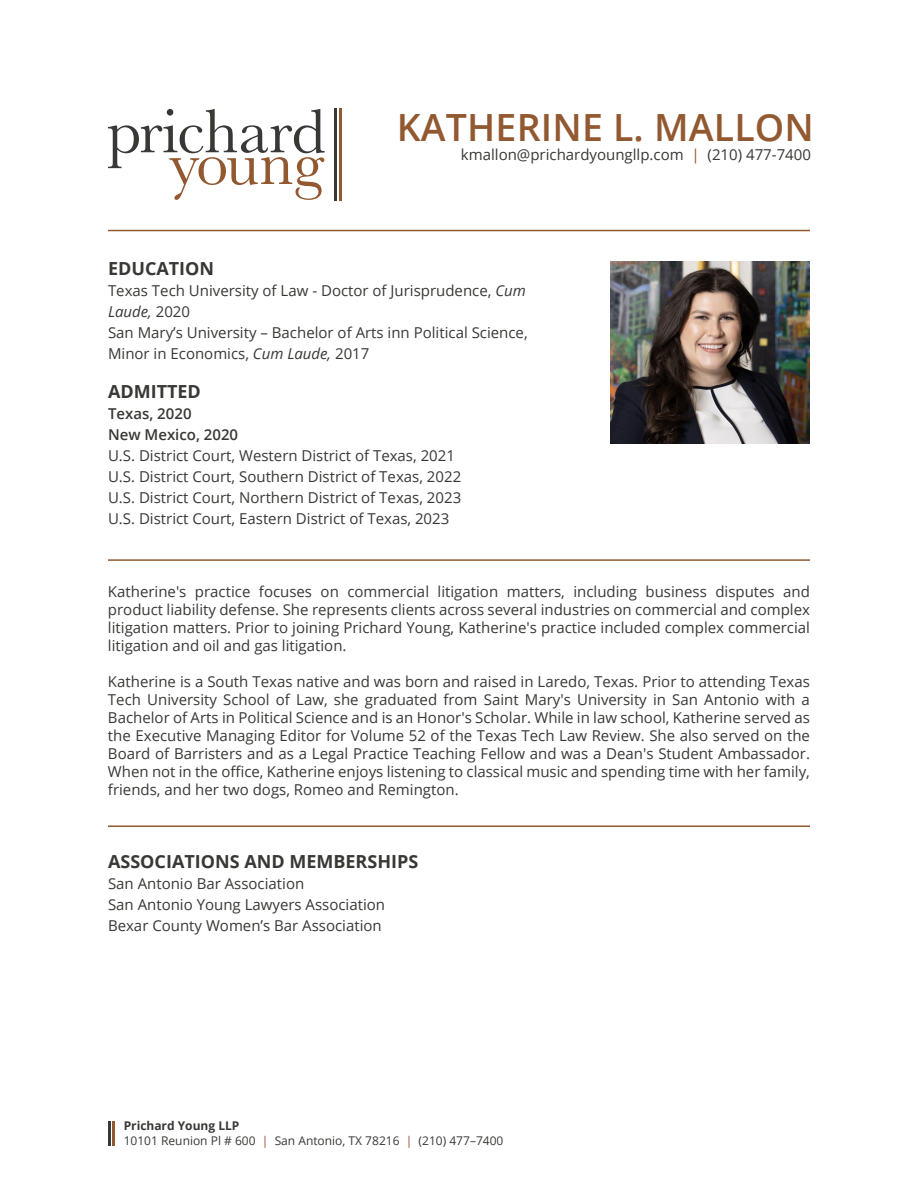
<style>
.page{position:relative;width:918px;height:1188px;background:#fff}
.page>*{position:absolute;margin:0;border:0;box-sizing:border-box;transform-origin:0 0}
.t1{font:600 37.5px "Open Sans";letter-spacing:.005em;color:#925931}
.t2{font:700 18px "Open Sans";color:#383935}
.t3{font:15px/18px "Open Sans";color:#383935}
.t4{font:600 15px/21px "Open Sans";color:#383935}
.t5{font:12px/15px "Open Sans";color:#383935}
.s1{color:#925931}
.s2{font-style:italic}
.s3{font-weight:700}
</style>
<div class="page">
<svg style="left:108px;top:109px;width:217px;height:91px"></svg>
<hr style="left:339px;top:108px;width:3px;height:92px;background:#925931">
<hr style="left:335px;top:108px;width:2px;height:92px;background:#383935">
<hr style="left:108px;top:825px;width:702px;height:2px;background:#925931">
<hr style="left:108px;top:230px;width:702px;height:1px;background:#925931">
<img style="left:611px;top:261px;width:199px;height:182px">
<hr style="left:108px;top:559px;width:702px;height:2px;background:#925931">
<hr style="left:113px;top:1121px;width:2px;height:25px;background:#925931">
<hr style="left:108px;top:1121px;width:3px;height:25px;background:#383935">
<h1 class="t1" style="left:397px;top:101px;width:419px">KATHERINE L. MALLON</h1>
<p class="t3" style="left:461px;top:145px;width:352px">kmallon@prichardyoungllp.com <span class="s1">|</span> (210) 477-7400</p>
<p class="t2" style="left:108px;top:256px;width:108px">EDUCATION</p>
<p class="t3" style="left:108px;top:280px;width:421px;line-height:21px">Texas Tech University of Law - Doctor of Jurisprudence, <span class="s2">Cum Laude,</span> 2020<br>San Mary’s University – Bachelor of Arts inn Political Science, Minor in Economics, <span class="s2">Cum Laude,</span> 2017</p>
<p class="t2" style="left:108px;top:379px;width:94px">ADMITTED</p>
<p class="t4" style="left:108px;top:403px;width:132px">Texas, 2020<br>New Mexico, 2020</p>
<p class="t3" style="left:108px;top:445px;width:355px;line-height:21px">U.S. District Court, Western District of Texas, 2021<br>U.S. District Court, Southern District of Texas, 2022<br>U.S. District Court, Northern District of Texas, 2023<br>U.S. District Court, Eastern District of Texas, 2023</p>
<p class="t3" style="left:108px;top:582px;width:704px;text-align:justify">Katherine's practice focuses on commercial litigation matters, including business disputes and product liability defense. She represents clients across several industries on commercial and complex litigation matters. Prior to joining Prichard Young, Katherine's practice included complex commercial litigation and oil and gas litigation.</p>
<p class="t3" style="left:108px;top:672px;width:704px;text-align:justify">Katherine is a South Texas native and was born and raised in Laredo, Texas. Prior to attending Texas Tech University School of Law, she graduated from Saint Mary's University in San Antonio with a Bachelor of Arts in Political Science and is an Honor's Scholar. While in law school, Katherine served as the Executive Managing Editor for Volume 52 of the Texas Tech Law Review. She also served on the Board of Barristers and as a Legal Practice Teaching Fellow and was a Dean's Student Ambassador.<br>When not in the office, Katherine enjoys listening to classical music and spending time with her family, friends, and her two dogs, Romeo and Remington.</p>
<p class="t2" style="left:108px;top:849px;width:312px">ASSOCIATIONS AND MEMBERSHIPS</p>
<p class="t3" style="left:108px;top:872px;width:279px;line-height:21px">San Antonio Bar Association<br>San Antonio Young Lawyers Association<br>Bexar County Women’s Bar Association</p>
<p class="t5" style="left:124px;top:1118px;width:381px"><span class="s3">Prichard Young LLP<br></span>10101 Reunion Pl # 600 <span class="s1">|</span> San Antonio, TX 78216 <span class="s1">|</span> (210) 477–7400</p>
</div>
